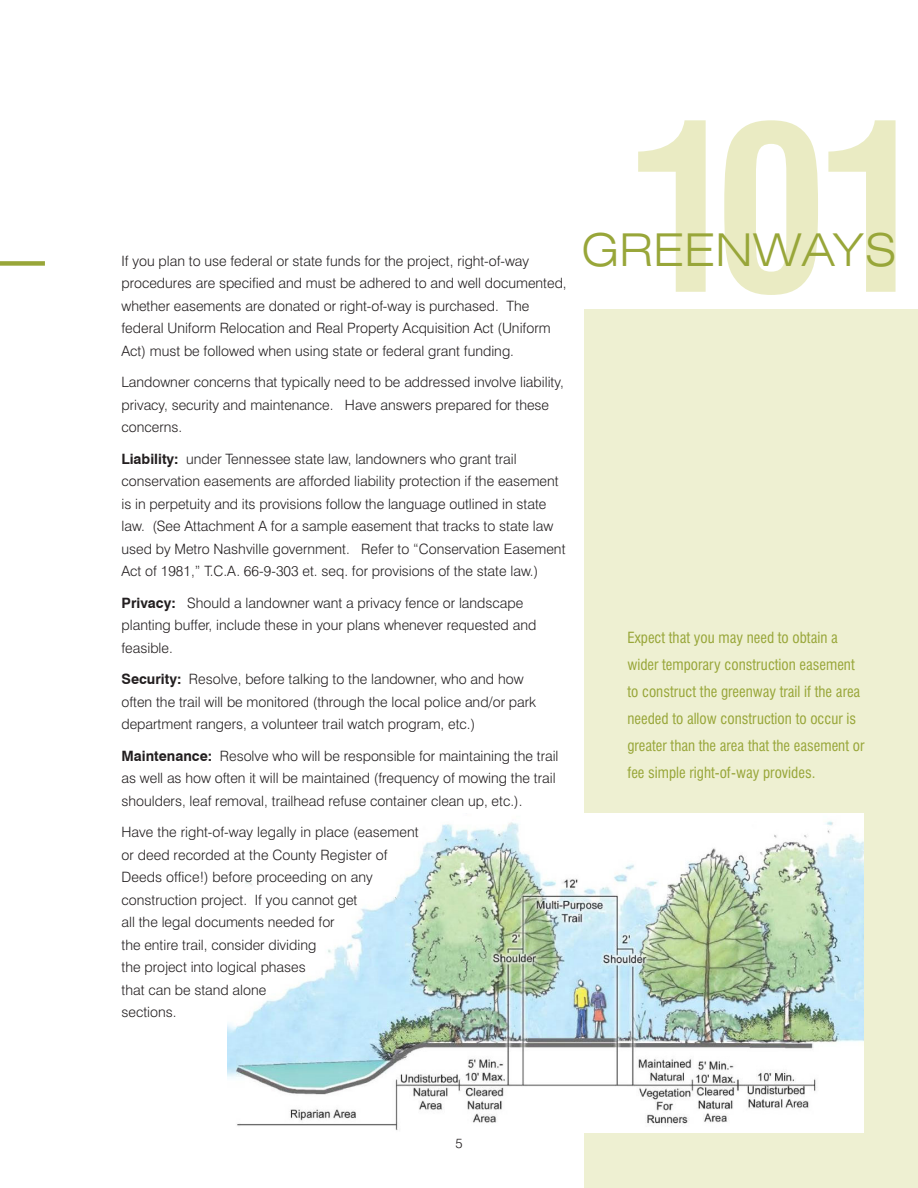
<style>
.page{position:relative;width:918px;height:1188px;background:#fff}
.page>*{position:absolute;margin:0;border:0;box-sizing:border-box;transform-origin:0 0}
.t1{font:300 expanded 45.15px "Swiss 721 BT";color:#98a639}
.t2{font:condensed 15px/27px "Swiss 721 BT";color:#98a639}
.t3{font:300 14.25px/22.5px "Swiss 721 BT";color:#231f20}
.t4{font:300 13.5px "Swiss 721 BT";color:#231f20}
.s1{font-weight:700}
</style>
<div class="page">
<svg style="left:638px;top:120px;width:258px;height:175px"></svg>
<div style="left:0;top:261px;width:45px;height:5px;background:#98a639"></div>
<div style="left:584px;top:309px;width:334px;height:879px;background:#eef0d2"></div>
<img style="left:228px;top:814px;width:636px;height:319px">
<p class="t3" style="left:122px;top:249px;width:447px">If you plan to use federal or state funds for the project, right-of-way procedures are specified and must be adhered to and well documented, whether easements are donated or right-of-way is purchased. The federal Uniform Relocation and Real Property Acquisition Act (Uniform Act) must be followed when using state or federal grant funding.</p>
<p class="t3" style="left:122px;top:371px;width:444px">Landowner concerns that typically need to be addressed involve liability, privacy, security and maintenance. Have answers prepared for these concerns.</p>
<p class="t3" style="left:122px;top:447px;width:446px"><span class="s1">Liability:</span> under Tennessee state law, landowners who grant trail conservation easements are afforded liability protection if the easement is in perpetuity and its provisions follow the language outlined in state law. (See Attachment A for a sample easement that tracks to state law used by Metro Nashville government. Refer to “Conservation Easement Act of 1981,” T.C.A. 66-9-303 et. seq. for provisions of the state law.)</p>
<p class="t3" style="left:122px;top:591px;width:416px"><span class="s1">Privacy:</span> Should a landowner want a privacy fence or landscape planting buffer, include these in your plans whenever requested and feasible.</p>
<p class="t3" style="left:122px;top:668px;width:416px"><span class="s1">Security:</span> Resolve, before talking to the landowner, who and how often the trail will be monitored (through the local police and/or park department rangers, a volunteer trail watch program, etc.)</p>
<p class="t3" style="left:122px;top:744px;width:439px"><span class="s1">Maintenance:</span> Resolve who will be responsible for maintaining the trail as well as how often it will be maintained (frequency of mowing the trail shoulders, leaf removal, trailhead refuse container clean up, etc.).</p>
<p class="t3" style="left:122px;top:821px;width:299px">Have the right-of-way legally in place (easement or deed recorded at the County Register of Deeds office!) before proceeding on any construction project. If you cannot get<br>all the legal documents needed for<br>the entire trail, consider dividing<br>the project into logical phases<br>that can be stand alone<br>sections.</p>
<h1 class="t1" style="left:581px;top:223px;width:317px">GREENWAYS</h1>
<p class="t2" style="left:627px;top:624px;width:238px">Expect that you may need to obtain a wider temporary construction easement to construct the greenway trail if the area needed to allow construction to occur is greater than the area that the easement or fee simple right-of-way provides.</p>
<p class="t4" style="left:455px;top:1135px;width:9px">5</p>
</div>
